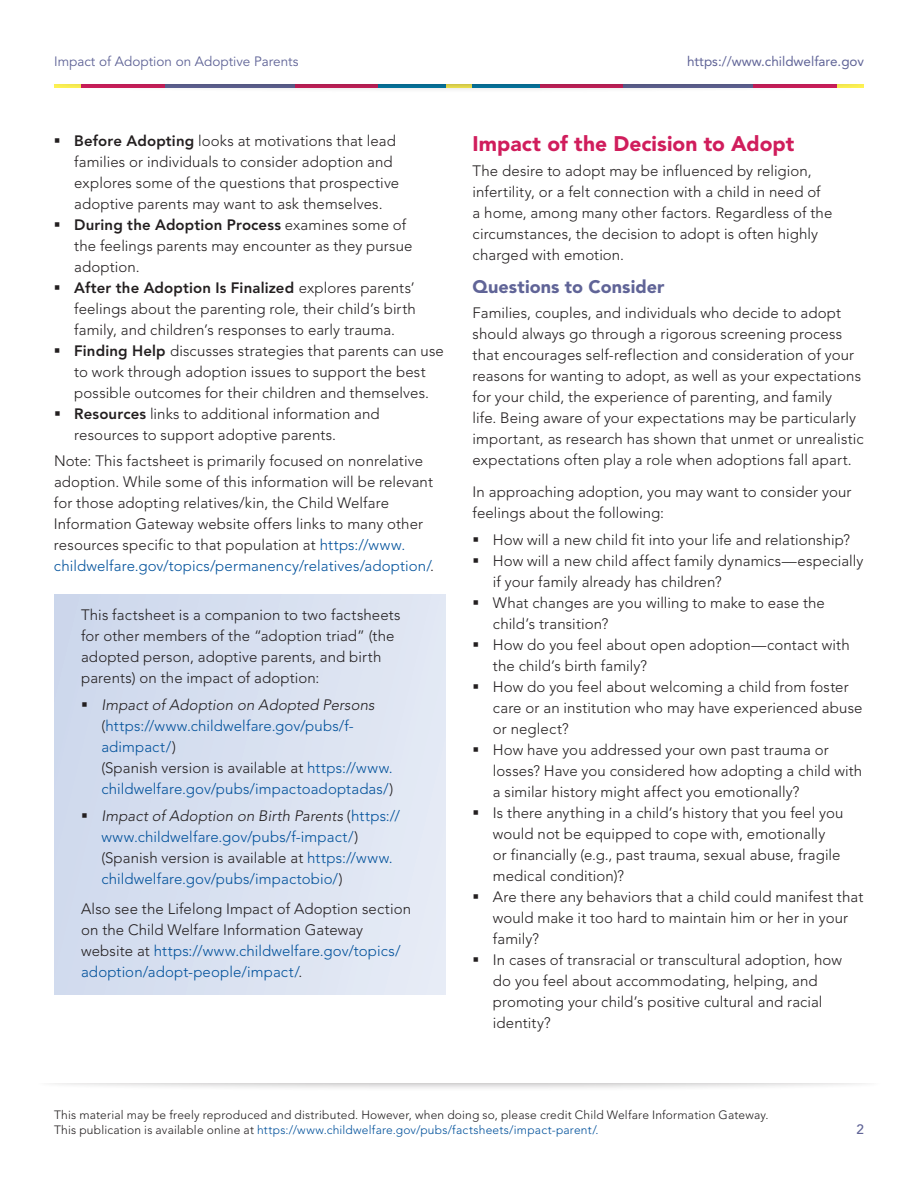
<style>
.page{position:relative;width:918px;height:1188px;background:#fff}
.page>*{position:absolute;margin:0;border:0;box-sizing:border-box;transform-origin:0 0}
.t1{font:900 21px "Avenir";letter-spacing:.005em;color:#d01d5c}
.t2{font:900 18px "Avenir";letter-spacing:.005em;color:#606497}
.t3{font:300 15px/21px "Avenir";letter-spacing:.005em;color:#231f20}
.t4{font:300 15px/21px "Avenir";letter-spacing:.005em;color:#01519b}
.t5{font:13.5px "Avenir";color:#606497}
.t6{font:13.5px "Avenir";color:#606497}
.t7{font:500 13.5px "Avenir";color:#606497}
.t8{font:300 12px/15px "Avenir";letter-spacing:.015em;color:#231f20}
.s1{font-weight:800}
.s2{color:#01519b}
.s3{font-style:italic;color:#231f20}
.s4{color:#231f20}
</style>
<div class="page">
<div style="left:34px;top:1065px;width:850px;height:27px;background:#231f20;opacity:.4"></div>
<div style="left:0;top:1058px;width:918px;height:25px;background:#fff"></div>
<div style="left:47px;top:66px;width:824px;height:27px;background:#231f20;opacity:.4"></div>
<div style="left:38px;top:58px;width:842px;height:25px;background:#fff"></div>
<div style="left:54px;top:594px;width:392px;height:400px;background:#d8e1f0"></div>
<p class="t5" style="left:54px;top:53px;width:246px">Impact of Adoption on Adoptive Parents</p>
<p class="t6" style="left:687px;top:53px;width:179px">https://www.childwelfare.gov</p>
<p class="t3" style="left:74px;top:131px;width:327px"><span class="s1">Before Adopting</span> looks at motivations that lead families or individuals to consider adoption and explores some of the questions that prospective adoptive parents may want to ask themselves.</p>
<p class="t3" style="left:74px;top:215px;width:340px"><span class="s1">During the Adoption Process</span> examines some of the feelings parents may encounter as they pursue adoption.</p>
<p class="t3" style="left:74px;top:278px;width:343px;text-align:justify"><span class="s1">After the Adoption Is Finalized</span> explores parents’ feelings about the parenting role, their child’s birth family, and children’s responses to early trauma.</p>
<p class="t3" style="left:74px;top:341px;width:371px"><span class="s1">Finding Help</span> discusses strategies that parents can use to work through adoption issues to support the best possible outcomes for their children and themselves.</p>
<p class="t3" style="left:74px;top:404px;width:307px"><span class="s1">Resources</span> links to additional information and resources to support adoptive parents.</p>
<p class="t3" style="left:54px;top:450px;width:382px">Note: This factsheet is primarily focused on nonrelative adoption. While some of this information will be relevant for those adopting relatives/kin, the Child Welfare Information Gateway website offers links to many other resources specific to that population at <span class="s2">https://www. childwelfare.gov/topics/permanency/relatives/adoption/</span>.</p>
<p class="t3" style="left:81px;top:605px;width:321px">This factsheet is a companion to two factsheets for other members of the “adoption triad” (the adopted person, adoptive parents, and birth parents) on the impact of adoption:</p>
<p class="t4" style="left:101px;top:695px;width:293px"><span class="s3">Impact of Adoption on Adopted Persons </span><span class="s4">(</span>https://www.childwelfare.gov/pubs/f&shy;adimpact/<span class="s4">)<br>(Spanish version is available at</span> https://www. childwelfare.gov/pubs/impactoadoptadas/<span class="s4">)</span></p>
<p class="t4" style="left:101px;top:805px;width:300px"><span class="s3">Impact of Adoption on Birth Parents</span> <span class="s4">(</span>https:// www.childwelfare.gov/pubs/f-impact/<span class="s4">) (Spanish version is available at</span> https://www. childwelfare.gov/pubs/impactobio/<span class="s4">)</span></p>
<p class="t3" style="left:81px;top:899px;width:331px">Also see the Lifelong Impact of Adoption section on the Child Welfare Information Gateway website at <span class="s2">https://www.childwelfare.gov/topics/ adoption/adopt-people/impact/</span>.</p>
<h2 class="t1" style="left:473px;top:131px;width:323px">Impact of the Decision to Adopt</h2>
<p class="t3" style="left:473px;top:161px;width:361px">The desire to adopt may be influenced by religion, infertility, or a felt connection with a child in need of<br>a home, among many other factors. Regardless of the circumstances, the decision to adopt is often highly charged with emotion.</p>
<h3 class="t2" style="left:473px;top:275px;width:193px">Questions to Consider</h3>
<p class="t3" style="left:473px;top:302px;width:393px">Families, couples, and individuals who decide to adopt should always go through a rigorous screening process that encourages self-reflection and consideration of your reasons for wanting to adopt, as well as your expectations for your child, the experience of parenting, and family<br>life. Being aware of your expectations may be particularly important, as research has shown that unmet or unrealistic expectations often play a role when adoptions fall apart.</p>
<p class="t3" style="left:473px;top:481px;width:380px">In approaching adoption, you may want to consider your feelings about the following:</p>
<p class="t3" style="left:493px;top:529px;width:359px">How will a new child fit into your life and relationship?</p>
<p class="t3" style="left:493px;top:550px;width:372px">How will a new child affect family dynamics—especially if your family already has children?</p>
<p class="t3" style="left:493px;top:592px;width:334px">What changes are you willing to make to ease the child’s transition?</p>
<p class="t3" style="left:493px;top:634px;width:358px">How do you feel about open adoption—contact with the child’s birth family?</p>
<p class="t3" style="left:493px;top:676px;width:371px">How do you feel about welcoming a child from foster care or an institution who may have experienced abuse or neglect?</p>
<p class="t3" style="left:493px;top:739px;width:371px">How have you addressed your own past trauma or losses? Have you considered how adopting a child with a similar history might affect you emotionally?</p>
<p class="t3" style="left:493px;top:802px;width:352px">Is there anything in a child’s history that you feel you would not be equipped to cope with, emotionally<br>or financially (e.g., past trauma, sexual abuse, fragile medical condition)?</p>
<p class="t3" style="left:493px;top:886px;width:372px">Are there any behaviors that a child could manifest that would make it too hard to maintain him or her in your family?</p>
<p class="t3" style="left:493px;top:949px;width:351px">In cases of transracial or transcultural adoption, how do you feel about accommodating, helping, and promoting your child’s positive cultural and racial identity?</p>
<p class="t8" style="left:54px;top:1107px;width:716px">This material may be freely reproduced and distributed. However, when doing so, please credit Child Welfare Information Gateway.<br>This publication is available online at <span class="s2">https://www.childwelfare.gov/pubs/factsheets/impact-parent/.</span></p>
<p class="t7" style="left:857px;top:1122px;width:9px">2</p>
</div>
